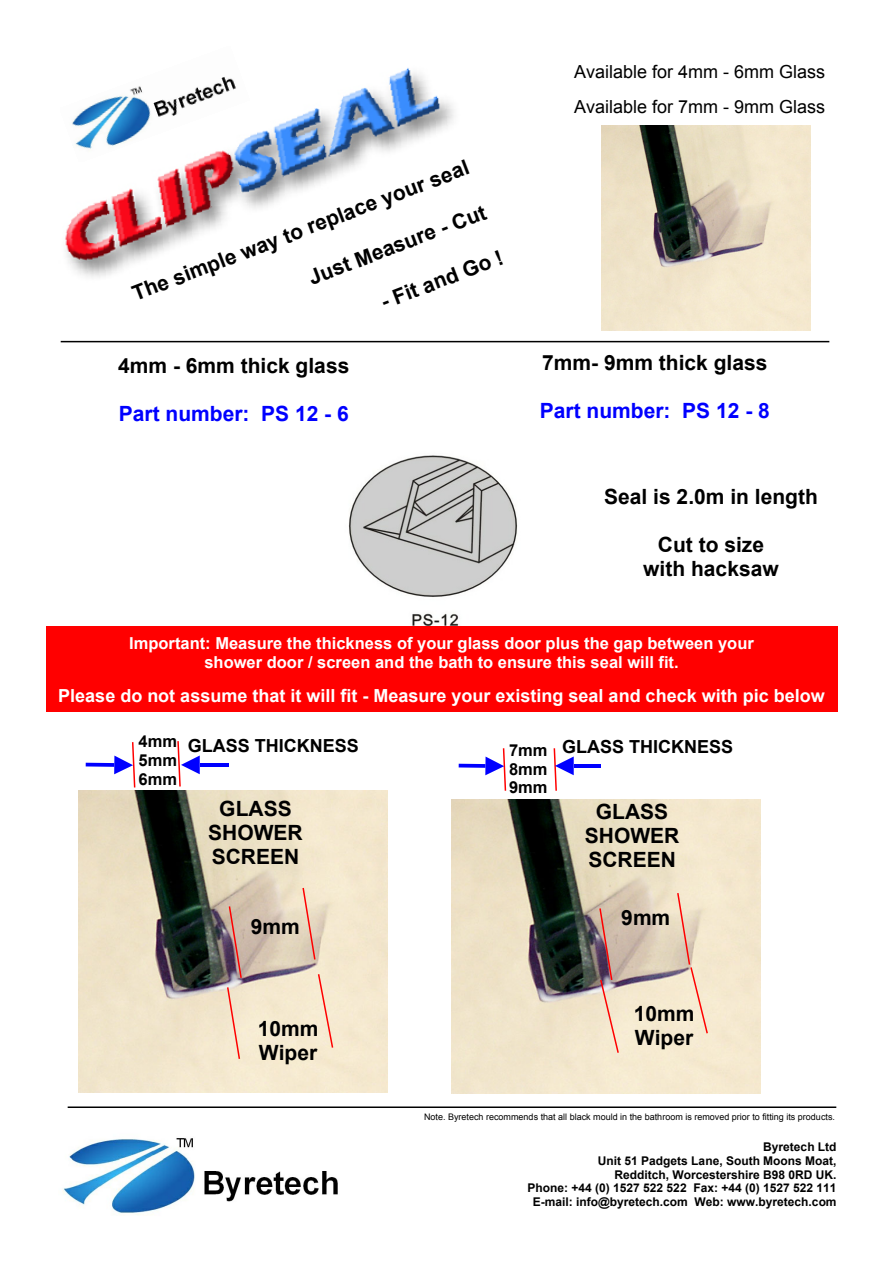
<style>
.page{position:relative;width:893px;height:1263px;background:#fff}
.page>*{position:absolute;margin:0;border:0;box-sizing:border-box;transform-origin:0 0}
.t1{font:700 21px/24.2px "Arial";color:#000;text-align:center}
.t2{font:700 21px "Arial";color:#00f}
.t3{font:700 18px "Arial";color:#fff}
.t4{font:18px/34.3px "Arial";color:#000}
.t5{font:700 18px "Arial";color:#000}
.t6{font:700 16.5px/18.9px "Arial";color:#fff;text-align:center}
.t7{font:700 16.5px/18.9px "Arial";color:#000;text-align:justify}
.t8{font:700 12px/13.8px "Arial";color:#000;text-align:right}
.t9{font:9px "Arial";color:#000}
</style>
<div class="page">
<img style="left:452px;top:799px;width:308px;height:294px">
<img style="left:79px;top:791px;width:308px;height:301px">
<svg style="left:169px;top:340px;width:303px;height:3px"></svg>
<hr style="left:61px;top:341px;width:768px;height:1px;background:#000">
<svg style="left:317px;top:972px;width:17px;height:77px"></svg>
<svg style="left:177px;top:741px;width:23px;height:46px"></svg>
<hr style="left:200px;top:763px;width:28px;height:4px;background:#00f">
<svg style="left:114px;top:742px;width:22px;height:46px"></svg>
<svg style="left:86px;top:763px;width:28px;height:4px"></svg>
<svg style="left:553px;top:748px;width:21px;height:43px"></svg>
<hr style="left:574px;top:764px;width:26px;height:4px;background:#00f">
<svg style="left:485px;top:748px;width:22px;height:43px"></svg>
<svg style="left:459px;top:764px;width:26px;height:4px"></svg>
<hr style="left:68px;top:1106px;width:768px;height:2px;background:#000">
<img style="left:63px;top:1138px;width:275px;height:77px">
<svg style="left:226px;top:986px;width:15px;height:74px"></svg>
<img style="left:65px;top:68px;width:389px;height:209px">
<img style="left:348px;top:455px;width:170px;height:171px">
<svg style="left:228px;top:905px;width:15px;height:74px"></svg>
<svg style="left:301px;top:886px;width:16px;height:75px"></svg>
<svg style="left:676px;top:891px;width:33px;height:144px;background:#efd8c1"></svg>
<svg style="left:598px;top:907px;width:22px;height:147px;background:#ceafa3"></svg>
<img style="left:601px;top:126px;width:209px;height:204px">
<div style="left:46px;top:626px;width:791px;height:86px;background:#f00"></div>
<p class="t1" style="left:130px;top:285px;width:360px;rotate:-21deg">The simple way to replace your seal</p>
<p class="t1" style="left:306px;top:269px;width:189px;rotate:-21deg">Just Measure - Cut</p>
<p class="t1" style="left:378px;top:293px;width:131px;rotate:-21deg">- Fit and Go !</p>
<p class="t1" style="left:118px;top:355px;width:233px">4mm - 6mm thick glass</p>
<p class="t2" style="left:119px;top:406px;width:231px">Part number: PS 12 - 6</p>
<p class="t4" style="left:574px;top:56px;width:253px">Available for 4mm - 6mm Glass<br>Available for 7mm - 9mm Glass</p>
<p class="t1" style="left:542px;top:353px;width:227px">7mm- 9mm thick glass</p>
<p class="t2" style="left:540px;top:403px;width:231px">Part number: PS 12 - 8</p>
<p class="t1" style="left:604px;top:487px;width:215px">Seal is 2.0m in length</p>
<p class="t1" style="left:643px;top:535px;width:137px">Cut to size with hacksaw</p>
<p class="t6" style="left:129px;top:635px;width:626px">Important: Measure the thickness of your glass door plus the gap between your shower door / screen and the bath to ensure this seal will fit.</p>
<p class="t3" style="left:58px;top:689px;width:768px">Please do not assume that it will fit - Measure your existing seal and check with pic below</p>
<p class="t7" style="left:139px;top:733px;width:40px">4mm 5mm 6mm</p>
<p class="t5" style="left:188px;top:739px;width:173px">GLASS THICKNESS</p>
<p class="t5" style="left:562px;top:740px;width:173px">GLASS THICKNESS</p>
<p class="t7" style="left:509px;top:742px;width:40px">7mm 8mm 9mm</p>
<p class="t1" style="left:208px;top:798px;width:96px">GLASS<br>SHOWER<br>SCREEN</p>
<p class="t1" style="left:585px;top:802px;width:96px">GLASS<br>SHOWER<br>SCREEN</p>
<p class="t1" style="left:251px;top:917px;width:51px">9mm</p>
<p class="t1" style="left:621px;top:908px;width:51px">9mm</p>
<p class="t1" style="left:258px;top:1019px;width:62px;text-align:left">10mm<br>Wiper</p>
<p class="t1" style="left:634px;top:1003px;width:62px;text-align:left">10mm<br>Wiper</p>
<p class="t9" style="left:424px;top:1113px;width:412px">Note. Byretech recommends that all black mould in the bathroom is removed prior to fitting its products.</p>
<p class="t8" style="left:527px;top:1141px;width:311px">Byretech Ltd<br>Unit 51 Padgets Lane, South Moons Moat,<br>Redditch, Worcestershire B98 0RD UK.<br>Phone: +44 (0) 1527 522 522 Fax: +44 (0) 1527 522 111<br>E-mail: info@byretech.com Web: www.byretech.com</p>
</div>
